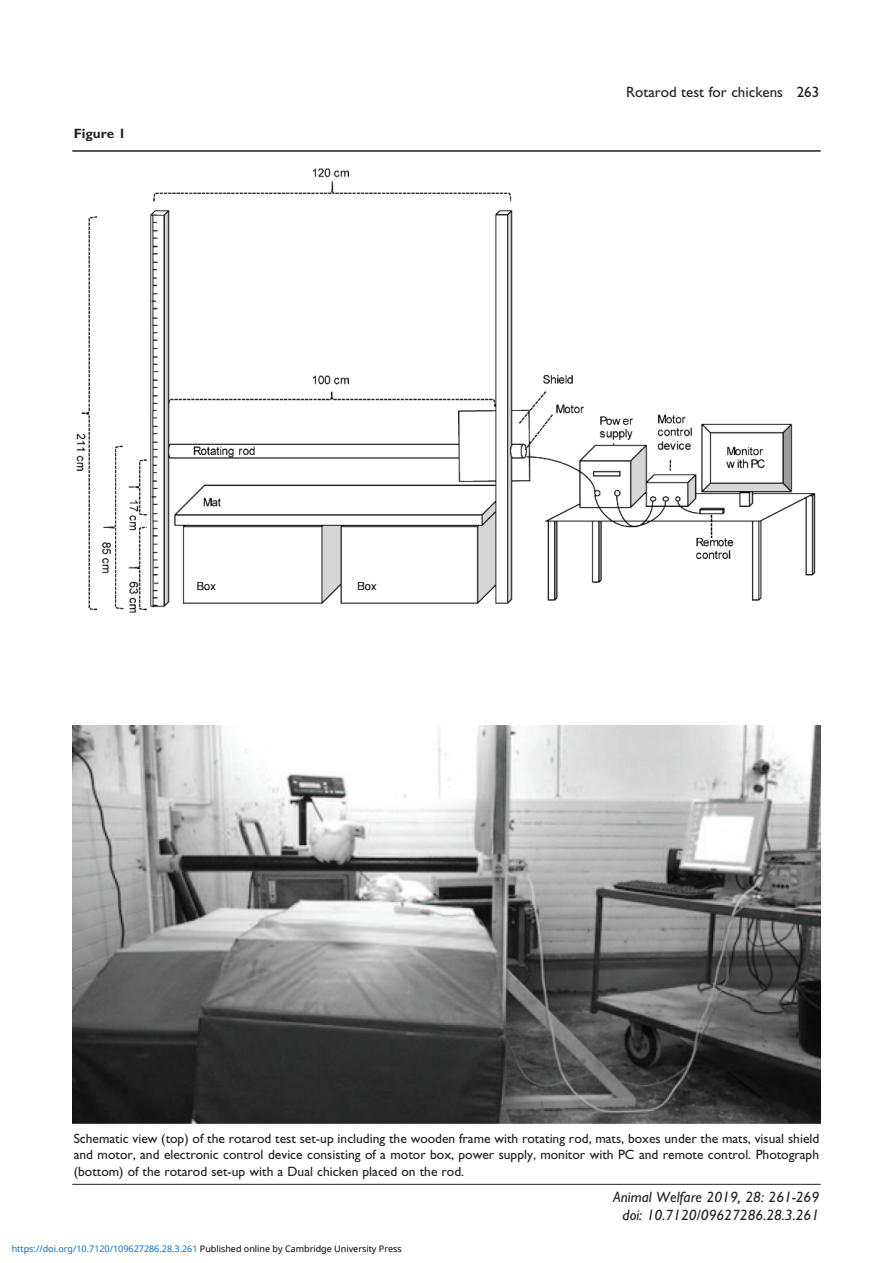
<style>
.page{position:relative;width:893px;height:1263px;background:#fff}
.page>*{position:absolute;margin:0;border:0;box-sizing:border-box;transform-origin:0 0}
.t1{font:italic 15px/18px "Gill Sans";color:#231f20;text-align:right}
.t2{font:15px "Gill Sans";color:#231f20}
.t3{font:13.5px/16.2px "Gill Sans";color:#231f20;text-align:justify}
.t4{font:700 13.5px "Gill Sans";color:#231f20}
.t5{font:9px "Noto Sans";color:#0172cf}
.s1{color:#000}
</style>
<div class="page">
<hr style="left:72px;top:1184px;width:749px;height:1px;background:#231f20">
<hr style="left:72px;top:150px;width:749px;height:2px;background:#231f20">
<img style="left:76px;top:168px;width:740px;height:445px">
<img style="left:72px;top:725px;width:749px;height:398px">
<p class="t4" style="left:74px;top:126px;width:54px">Figure 1</p>
<p class="t2" style="left:626px;top:83px;width:195px">Rotarod test for chickens 263</p>
<p class="t3" style="left:74px;top:1130px;width:747px">Schematic view (top) of the rotarod test set-up including the wooden frame with rotating rod, mats, boxes under the mats, visual shield and motor, and electronic control device consisting of a motor box, power supply, monitor with PC and remote control. Photograph (bottom) of the rotarod set-up with a Dual chicken placed on the rod.</p>
<p class="t5" style="left:12px;top:1243px;width:392px">https://doi.org/10.7120/109627286.28.3.261 <span class="s1">Published online by Cambridge University Press</span></p>
<p class="t1" style="left:613px;top:1188px;width:208px">Animal Welfare 2019, 28: 261-269 doi: 10.7120/09627286.28.3.261</p>
</div>
